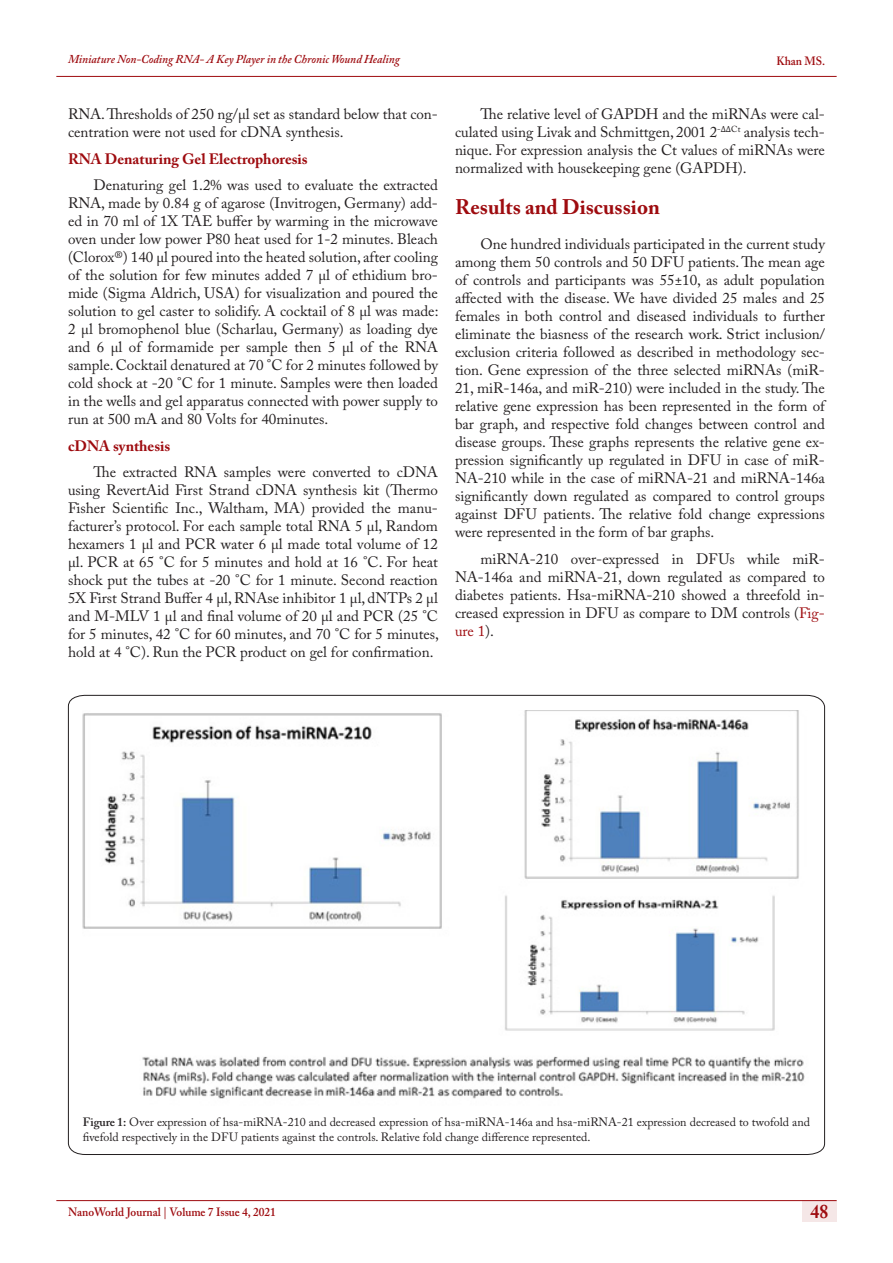
<style>
.page{position:relative;width:893px;height:1263px;background:#fff}
.page>*{position:absolute;margin:0;border:0;box-sizing:border-box;transform-origin:0 0}
.t1{font:700 21px "Adobe Caslon Pro";color:#9e0b0f}
.t2{font:700 19.5px "Adobe Caslon Pro";color:#9e0b0f;scale:.9 1}
.t3{font:15px/18px "Adobe Caslon Pro";color:#231f20;text-align:justify}
.t4{font:700 15px "Adobe Caslon Pro";color:#9e0b0f}
.t5{font:12px/15px "Adobe Caslon Pro";color:#231f20}
.t6{font:italic 600 12px "Adobe Caslon Pro";color:#9e0b0f;scale:.95 1}
.t7{font:600 12px "Adobe Caslon Pro";color:#9e0b0f;scale:.95 1}
.s1{color:#9e0b0f}
.s2{font-weight:600}
</style>
<div class="page">
<div style="left:802px;top:1200px;width:35px;height:21px;background:#f5e7e7"></div>
<hr style="left:56px;top:1200px;width:781px;height:1px;background:#9e0b0f">
<hr style="left:56px;top:76px;width:781px;height:1px;background:#9e0b0f">
<svg style="left:68px;top:695px;width:757px;height:460px"></svg>
<img style="left:83px;top:710px;width:727px;height:396px">
<p class="t6" style="left:68px;top:52px;width:351px">Miniature Non-Coding RNA- A Key Player in the Chronic Wound Healing</p>
<p class="t7" style="left:776px;top:54px;width:53px">Khan MS.</p>
<p class="t3" style="left:68px;top:105px;width:371px">RNA. Thresholds of 250 ng/µl set as standard below that con&shy;centration were not used for cDNA synthesis.</p>
<p class="t4" style="left:68px;top:150px;width:241px">RNA Denaturing Gel Electrophoresis</p>
<p class="t3" style="left:68px;top:176px;width:372px;text-indent:26px">Denaturing gel 1.2% was used to evaluate the extracted RNA, made by 0.84 g of agarose (Invitrogen, Germany) add&shy;ed in 70 ml of 1X TAE buffer by warming in the microwave oven under low power P80 heat used for 1-2 minutes. Bleach (Clorox®) 140 µl poured into the heated solution, after cooling of the solution for few minutes added 7 µl of ethidium bro&shy;mide (Sigma Aldrich, USA) for visualization and poured the solution to gel caster to solidify. A cocktail of 8 µl was made:<br>2 µl bromophenol blue (Scharlau, Germany) as loading dye and 6 µl of formamide per sample then 5 µl of the RNA sample. Cocktail denatured at 70 °C for 2 minutes followed by cold shock at -20 °C for 1 minute. Samples were then loaded in the wells and gel apparatus connected with power supply to run at 500 mA and 80 Volts for 40minutes.</p>
<p class="t4" style="left:68px;top:437px;width:104px">cDNA synthesis</p>
<p class="t3" style="left:68px;top:463px;width:373px;text-indent:26px">The extracted RNA samples were converted to cDNA using RevertAid First Strand cDNA synthesis kit (Thermo Fisher Scientific Inc., Waltham, MA) provided the manu&shy;facturer’s protocol. For each sample total RNA 5 µl, Random hexamers 1 µl and PCR water 6 µl made total volume of 12 µl. PCR at 65 °C for 5 minutes and hold at 16 °C. For heat shock put the tubes at -20 °C for 1 minute. Second reaction 5X First Strand Buffer 4 µl, RNAse inhibitor 1 µl, dNTPs 2 µl and M-MLV 1 µl and final volume of 20 µl and PCR (25 °C for 5 minutes, 42 °C for 60 minutes, and 70 °C for 5 minutes, hold at 4 °C). Run the PCR product on gel for confirmation.</p>
<p class="t3" style="left:455px;top:105px;width:371px;text-indent:26px">The relative level of GAPDH and the miRNAs were cal&shy;culated using Livak and Schmittgen, 2001 2<sup>-</sup><sup>ΔΔ</sup><sup>Ct</sup> analysis tech&shy;nique. For expression analysis the Ct values of miRNAs were normalized with housekeeping gene (GAPDH).</p>
<p class="t1" style="left:455px;top:195px;width:206px">Results and Discussion</p>
<p class="t3" style="left:455px;top:235px;width:371px;text-indent:26px">One hundred individuals participated in the current study among them 50 controls and 50 DFU patients. The mean age of controls and participants was 55±10, as adult population affected with the disease. We have divided 25 males and 25 females in both control and diseased individuals to further eliminate the biasness of the research work. Strict inclusion/ exclusion criteria followed as described in methodology sec&shy;tion. Gene expression of the three selected miRNAs (miR-21, miR-146a, and miR-210) were included in the study. The relative gene expression has been represented in the form of bar graph, and respective fold changes between control and disease groups. These graphs represents the relative gene ex&shy;pression significantly up regulated in DFU in case of miR-NA-210 while in the case of miRNA-21 and miRNA-146a significantly down regulated as compared to control groups against DFU patients. The relative fold change expressions were represented in the form of bar graphs.</p>
<p class="t3" style="left:455px;top:549px;width:371px;text-indent:26px">miRNA-210 over-expressed in DFUs while miR-NA-146a and miRNA-21, down regulated as compared to diabetes patients. Hsa-miRNA-210 showed a threefold in&shy;creased expression in DFU as compare to DM controls (<span class="s1">Fig&shy;ure 1</span>).</p>
<p class="t5" style="left:83px;top:1114px;width:729px"><span class="s2">Figure 1:</span> Over expression of hsa-miRNA-210 and decreased expression of hsa-miRNA-146a and hsa-miRNA-21 expression decreased to twofold and fivefold respectively in the DFU patients against the controls. Relative fold change difference represented.</p>
<p class="t7" style="left:68px;top:1204px;width:220px">NanoWorld Journal | Volume 7 Issue 4, 2021</p>
<p class="t2" style="left:811px;top:1200px;width:21px">48</p>
</div>
